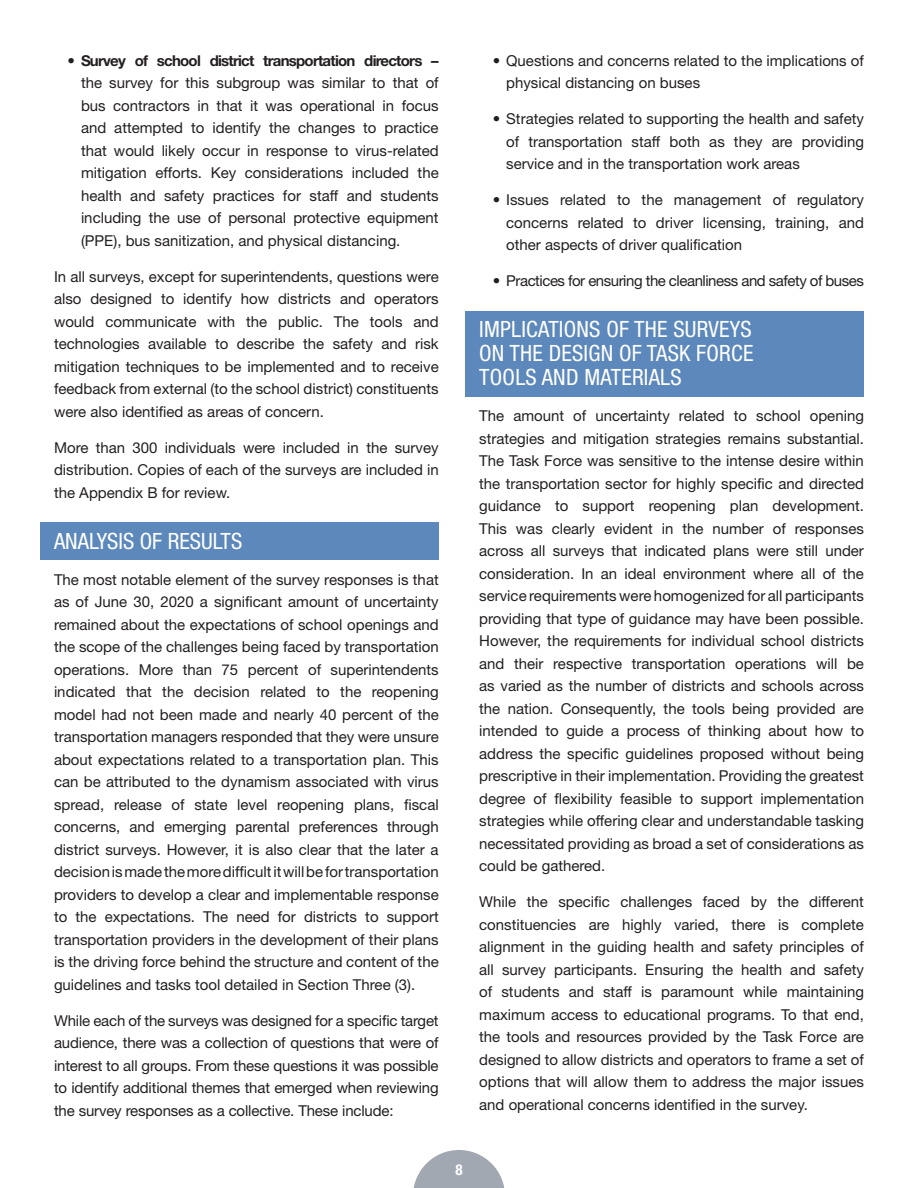
<style>
.page{position:relative;width:918px;height:1188px;background:#fff}
.page>*{position:absolute;margin:0;border:0;box-sizing:border-box;transform-origin:0 0}
.t1{font:condensed 22.5px/24px "Helvetica Neue";letter-spacing:.01em;color:#fff;text-align:justify}
.t2{font:15px/22.5px "Helvetica Neue";color:#231f20;text-align:justify}
.t3{font:15px "Helvetica Neue";letter-spacing:-.03em;color:#231f20}
.t4{font:700 condensed 15px "Helvetica Neue";color:#fff}
.s1{font-weight:700}
</style>
<div class="page">
<svg style="left:413px;top:1150px;width:92px;height:38px"></svg>
<div style="left:40px;top:522px;width:399px;height:38px;background:#5c88bb"></div>
<div style="left:466px;top:311px;width:398px;height:86px;background:#5c88bb"></div>
<p class="t2" style="left:81px;top:51px;width:359px;text-indent:-14px">• <span class="s1">Survey of school district transportation directors – </span>the survey for this subgroup was similar to that of bus contractors in that it was operational in focus and attempted to identify the changes to practice that would likely occur in response to virus-related mitigation efforts. Key considerations included the health and safety practices for staff and students including the use of personal protective equipment (PPE), bus sanitization, and physical distancing.</p>
<p class="t2" style="left:54px;top:267px;width:386px">In all surveys, except for superintendents, questions were also designed to identify how districts and operators would communicate with the public. The tools and technologies available to describe the safety and risk mitigation techniques to be implemented and to receive feedback from external (to the school district) constituents were also identified as areas of concern.</p>
<p class="t2" style="left:54px;top:438px;width:386px">More than 300 individuals were included in the survey distribution. Copies of each of the surveys are included in the Appendix B for review.</p>
<h1 class="t1" style="left:54px;top:531px;width:190px">ANALYSIS OF RESULTS</h1>
<p class="t2" style="left:54px;top:570px;width:386px">The most notable element of the survey responses is that as of June 30, 2020 a significant amount of uncertainty remained about the expectations of school openings and the scope of the challenges being faced by transportation operations. More than 75 percent of superintendents indicated that the decision related to the reopening model had not been made and nearly 40 percent of the transportation managers responded that they were unsure about expectations related to a transportation plan. This can be attributed to the dynamism associated with virus spread, release of state level reopening plans, fiscal concerns, and emerging parental preferences through district surveys. However, it is also clear that the later a decision is made the more difficult it will be for transportation providers to develop a clear and implementable response to the expectations. The need for districts to support transportation providers in the development of their plans is the driving force behind the structure and content of the guidelines and tasks tool detailed in Section Three (3).</p>
<p class="t2" style="left:54px;top:1011px;width:386px">While each of the surveys was designed for a specific target audience, there was a collection of questions that were of interest to all groups. From these questions it was possible to identify additional themes that emerged when reviewing the survey responses as a collective. These include:</p>
<p class="t2" style="left:506px;top:51px;width:359px;text-indent:-14px">• Questions and concerns related to the implications of physical distancing on buses</p>
<p class="t2" style="left:506px;top:109px;width:359px;text-indent:-14px">• Strategies related to supporting the health and safety of transportation staff both as they are providing service and in the transportation work areas</p>
<p class="t2" style="left:506px;top:190px;width:359px;text-indent:-14px">• Issues related to the management of regulatory concerns related to driver licensing, training, and other aspects of driver qualification</p>
<p class="t3" style="left:493px;top:276px;width:373px">• Practices for ensuring the cleanliness and safety of buses</p>
<h1 class="t1" style="left:479px;top:319px;width:276px">IMPLICATIONS OF THE SURVEYS ON THE DESIGN OF TASK FORCE TOOLS AND MATERIALS</h1>
<p class="t2" style="left:479px;top:406px;width:386px">The amount of uncertainty related to school opening strategies and mitigation strategies remains substantial.<br>The Task Force was sensitive to the intense desire within the transportation sector for highly specific and directed guidance to support reopening plan development.<br>This was clearly evident in the number of responses across all surveys that indicated plans were still under consideration. In an ideal environment where all of the service requirements were homogenized for all participants providing that type of guidance may have been possible.<br>However, the requirements for individual school districts and their respective transportation operations will be as varied as the number of districts and schools across the nation. Consequently, the tools being provided are intended to guide a process of thinking about how to address the specific guidelines proposed without being prescriptive in their implementation. Providing the greatest degree of flexibility feasible to support implementation strategies while offering clear and understandable tasking necessitated providing as broad a set of considerations as could be gathered.</p>
<p class="t2" style="left:479px;top:892px;width:386px">While the specific challenges faced by the different constituencies are highly varied, there is complete alignment in the guiding health and safety principles of all survey participants. Ensuring the health and safety of students and staff is paramount while maintaining maximum access to educational programs. To that end, the tools and resources provided by the Task Force are designed to allow districts and operators to frame a set of options that will allow them to address the major issues and operational concerns identified in the survey.</p>
<p class="t4" style="left:455px;top:1164px;width:9px">8</p>
</div>
